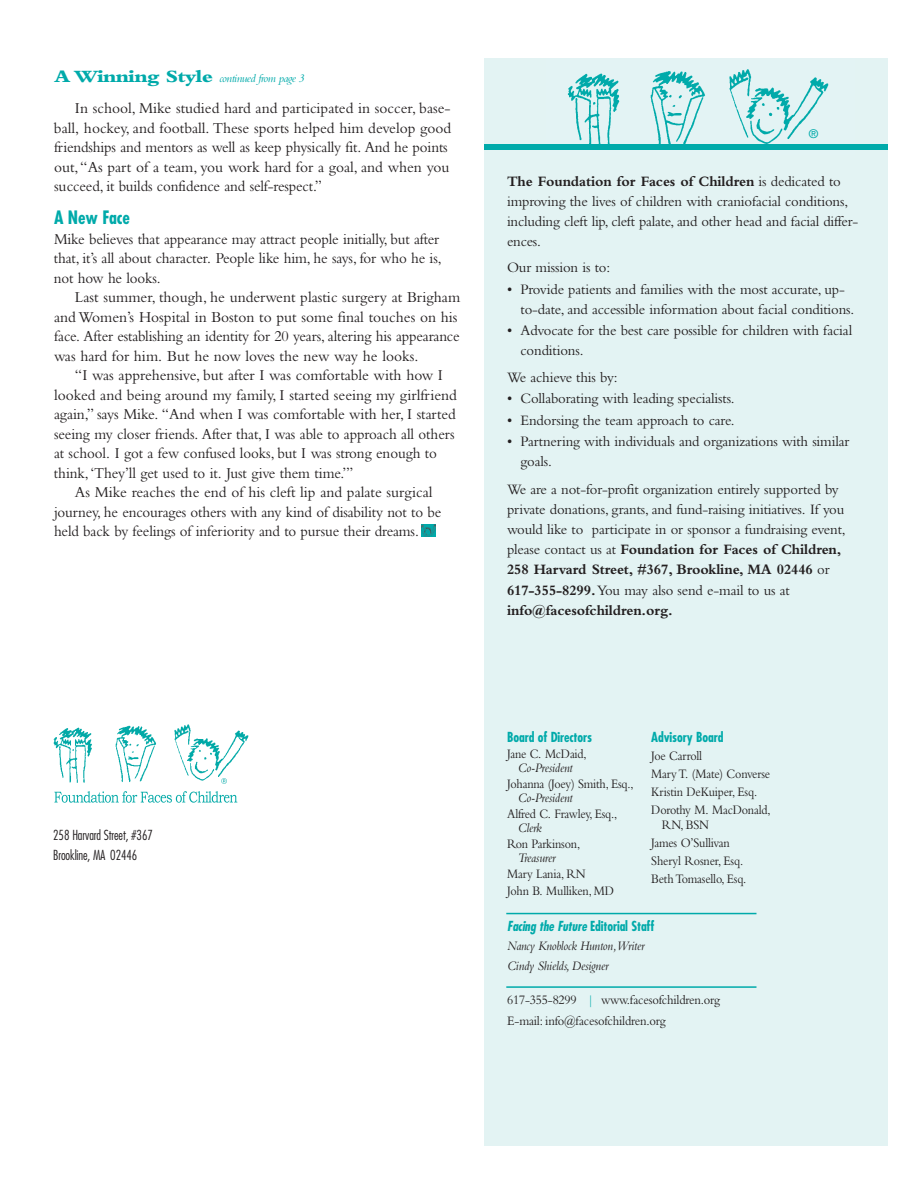
<style>
.page{position:relative;width:918px;height:1188px;background:#fff}
.page>*{position:absolute;margin:0;border:0;box-sizing:border-box;transform-origin:0 0}
.t1{font:700 condensed 18px "Futura";letter-spacing:-.01em;color:#0aa}
.t2{font:15.75px/19.5px "Bembo";letter-spacing:-.005em;color:#231f20}
.t3{font:15.75px/19.5px "Bembo";letter-spacing:-.005em;color:#231f20;scale:.95 1}
.t4{font:15px/20.1px "Bembo";letter-spacing:-.01em;color:#231f20}
.t5{font:13.5px/18px "Bembo";letter-spacing:-.015em;color:#231f20;scale:.9 1}
.t6{font:13.5px/20.2px "Bembo";letter-spacing:-.015em;color:#231f20;scale:.93 1}
.t7{font:italic 13.5px/19.5px "Bembo";letter-spacing:-.015em;color:#231f20;scale:.89 1}
.t8{font:300 condensed 13.5px/20.2px "Futura";letter-spacing:-.01em;color:#231f20}
.t9{font:italic 13.5px "Bembo";letter-spacing:-.015em;color:#231f20;scale:.9 1}
.t10{font:700 condensed 13.5px "Futura";letter-spacing:-.01em;color:#0aa}
.t11{font:italic 700 condensed 13.5px "Futura";letter-spacing:-.01em;color:#0aa}
.t12{font:italic 12px "Bembo";letter-spacing:-.04em;color:#0aa}
.t13{font:12px "Helvetica";color:#0aa}
.s1{font-weight:800;font-style:normal;font-size:18px}
.s2{font-weight:700}
.s3{font-style:normal}
.s4{color:#0aa}
</style>
<div class="page">
<img style="left:421px;top:524px;width:15px;height:12px">
<div style="left:485px;top:58px;width:403px;height:1088px;background:#e3f3f3"></div>
<img style="left:546px;top:69px;width:308px;height:81px">
<div style="left:485px;top:144px;width:403px;height:5px;background:#0aa"></div>
<img style="left:53px;top:724px;width:196px;height:59px">
<svg style="left:221px;top:778px;width:6px;height:6px"></svg>
<svg style="left:54px;top:791px;width:183px;height:12px"></svg>
<hr style="left:506px;top:913px;width:250px;height:1px;background:#0aa">
<hr style="left:506px;top:986px;width:250px;height:2px;background:#0aa">
<p class="t12" style="left:54px;top:74px;width:252px"><span class="s1">A Winning Style</span> continued from page 3</p>
<p class="t2" style="left:54px;top:100px;width:399px;text-indent:21px">In school, Mike studied hard and participated in soccer, base&shy;ball, hockey, and football. These sports helped him develop good friendships and mentors as well as keep physically fit. And he points out,“As part of a team, you work hard for a goal, and when you succeed, it builds confidence and self-respect.”</p>
<p class="t1" style="left:54px;top:210px;width:77px">A New Face</p>
<p class="t3" style="left:54px;top:231px;width:410px">Mike believes that appearance may attract people initially, but after that, it’s all about character. People like him, he says, for who he is, not how he looks.</p>
<p class="t2" style="left:54px;top:289px;width:408px;text-indent:21px">Last summer, though, he underwent plastic surgery at Brigham and Women’s Hospital in Boston to put some final touches on his face. After establishing an identity for 20 years, altering his appearance was hard for him. But he now loves the new way he looks.</p>
<p class="t2" style="left:75px;top:367px;width:370px">“I was apprehensive, but after I was comfortable with how I</p>
<p class="t2" style="left:54px;top:387px;width:404px">looked and being around my family, I started seeing my girlfriend</p>
<p class="t2" style="left:54px;top:406px;width:403px">again,” says Mike. “And when I was comfortable with her, I started</p>
<p class="t3" style="left:54px;top:426px;width:423px">seeing my closer friends. After that, I was able to approach all others</p>
<p class="t3" style="left:54px;top:445px;width:405px">at school. I got a few confused looks, but I was strong enough to</p>
<p class="t3" style="left:54px;top:465px;width:317px">think,‘They’ll get used to it. Just give them time.’”</p>
<p class="t2" style="left:75px;top:484px;width:359px">As Mike reaches the end of his cleft lip and palate surgical</p>
<p class="t3" style="left:54px;top:504px;width:409px">journey, he encourages others with any kind of disability not to be</p>
<p class="t3" style="left:54px;top:523px;width:386px">held back by feelings of inferiority and to pursue their dreams.</p>
<p class="t8" style="left:53px;top:825px;width:101px">258 Harvard Street, #367<br>Brookline, MA 02446</p>
<p class="t13" style="left:809px;top:129px;width:10px">®</p>
<p class="t4" style="left:507px;top:172px;width:353px"><span class="s2">The Foundation for Faces of Children</span> is dedicated to improving the lives of children with craniofacial conditions, including cleft lip, cleft palate, and other head and facial differ&shy;ences.</p>
<p class="t4" style="left:507px;top:259px;width:105px">Our mission is to:</p>
<p class="t4" style="left:521px;top:280px;width:335px;text-indent:-14px">• Provide patients and families with the most accurate, up&shy;to-date, and accessible information about facial conditions.</p>
<p class="t4" style="left:521px;top:322px;width:333px;text-indent:-13px">• Advocate for the best care possible for children with facial conditions.</p>
<p class="t4" style="left:507px;top:368px;width:112px">We achieve this by:</p>
<p class="t4" style="left:507px;top:390px;width:229px">• Collaborating with leading specialists.</p>
<p class="t4" style="left:507px;top:411px;width:229px">• Endorsing the team approach to care.</p>
<p class="t4" style="left:521px;top:433px;width:330px;text-indent:-13px">• Partnering with individuals and organizations with similar goals.</p>
<p class="t4" style="left:507px;top:481px;width:340px">We are a not-for-profit organization entirely supported by private donations, grants, and fund-raising initiatives. If you would like to participate in or sponsor a fundraising event, please contact us at <span class="s2">Foundation for Faces of Children, 258 Harvard Street, #367, Brookline, MA 02446</span> or <span class="s2">617-355-8299.</span>You may also send e-mail to us at <span class="s2">info@facesofchildren.org.</span></p>
<p class="t10" style="left:507px;top:731px;width:86px">Board of Directors</p>
<p class="t5" style="left:507px;top:746px;width:90px">Jane C. McDaid,</p>
<p class="t9" style="left:518px;top:763px;width:63px">Co-President</p>
<p class="t5" style="left:507px;top:776px;width:142px">Johanna (Joey) Smith, Esq.,</p>
<p class="t9" style="left:518px;top:793px;width:63px">Co-President</p>
<p class="t5" style="left:507px;top:806px;width:124px">Alfred C. Frawley, Esq.,</p>
<p class="t9" style="left:518px;top:823px;width:28px">Clerk</p>
<p class="t5" style="left:507px;top:836px;width:83px">Ron Parkinson,</p>
<p class="t9" style="left:518px;top:853px;width:43px">Treasurer</p>
<p class="t5" style="left:507px;top:867px;width:120px;line-height:16.5px">Mary Lania, RN<br>John B. Mulliken, MD</p>
<p class="t11" style="left:507px;top:920px;width:149px">Facing the Future <span class="s3">Editorial Staff</span></p>
<p class="t7" style="left:507px;top:938px;width:156px">Nancy Knoblock Hunton,Writer<br>Cindy Shields, Designer</p>
<p class="t6" style="left:507px;top:991px;width:230px">617-355-8299 <span class="s4">|</span> www.facesofchildren.org<br>E-mail: info@facesofchildren.org</p>
<p class="t10" style="left:651px;top:731px;width:74px">Advisory Board</p>
<p class="t5" style="left:651px;top:748px;width:134px">Joe Carroll<br>Mary T. (Mate) Converse<br>Kristin DeKuiper, Esq.<br>Dorothy M. MacDonald,</p>
<p class="t5" style="left:651px;top:817px;width:107px;text-indent:10px">RN, BSN<br>James O’Sullivan<br>Sheryl Rosner, Esq.<br>Beth Tomasello, Esq.</p>
</div>
